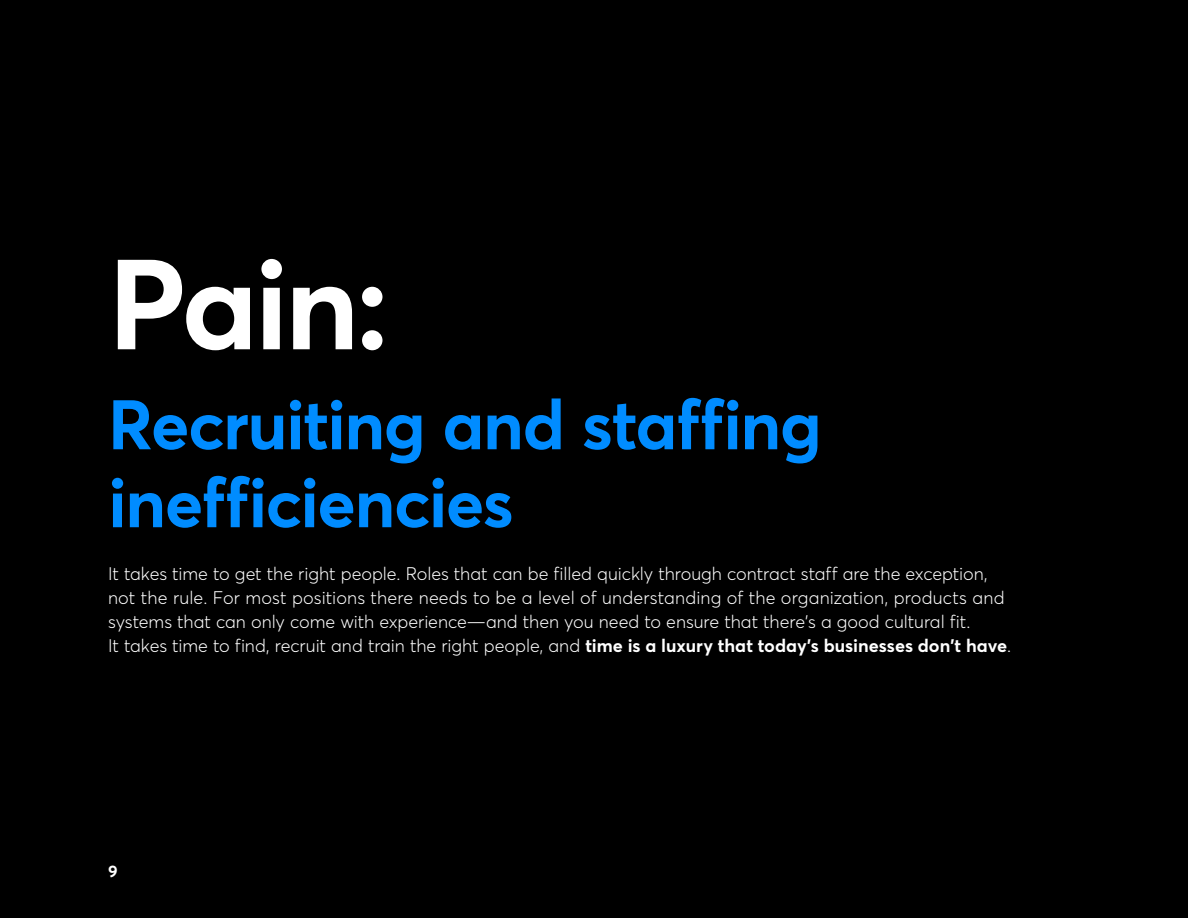
<style>
.page{position:relative;width:1188px;height:918px;background:#000}
.page>*{position:absolute;margin:0;border:0;box-sizing:border-box;transform-origin:0 0}
.t1{font:700 126px "Averta";color:#fff}
.t2{font:700 69px/78px "Averta";letter-spacing:-.02em;color:#008cff}
.t3{font:300 18px/24px "Averta";color:#fff}
.t4{font:700 16.5px "Averta";color:#fff}
.s1{font-weight:700}
</style>
<div class="page">
<h1 class="t1" style="left:108px;top:225px;width:283px">Pain:</h1>
<h2 class="t2" style="left:108px;top:385px;width:715px">Recruiting and staffing inefficiencies</h2>
<p class="t3" style="left:108px;top:561px;width:905px">It takes time to get the right people. Roles that can be filled quickly through contract staff are the exception, not the rule. For most positions there needs to be a level of understanding of the organization, products and systems that can only come with experience—and then you need to ensure that there’s a good cultural fit.<br>It takes time to find, recruit and train the right people, and <span class="s1">time is a luxury that today’s businesses don’t have</span>.</p>
<p class="t4" style="left:108px;top:860px;width:11px">9</p>
</div>
